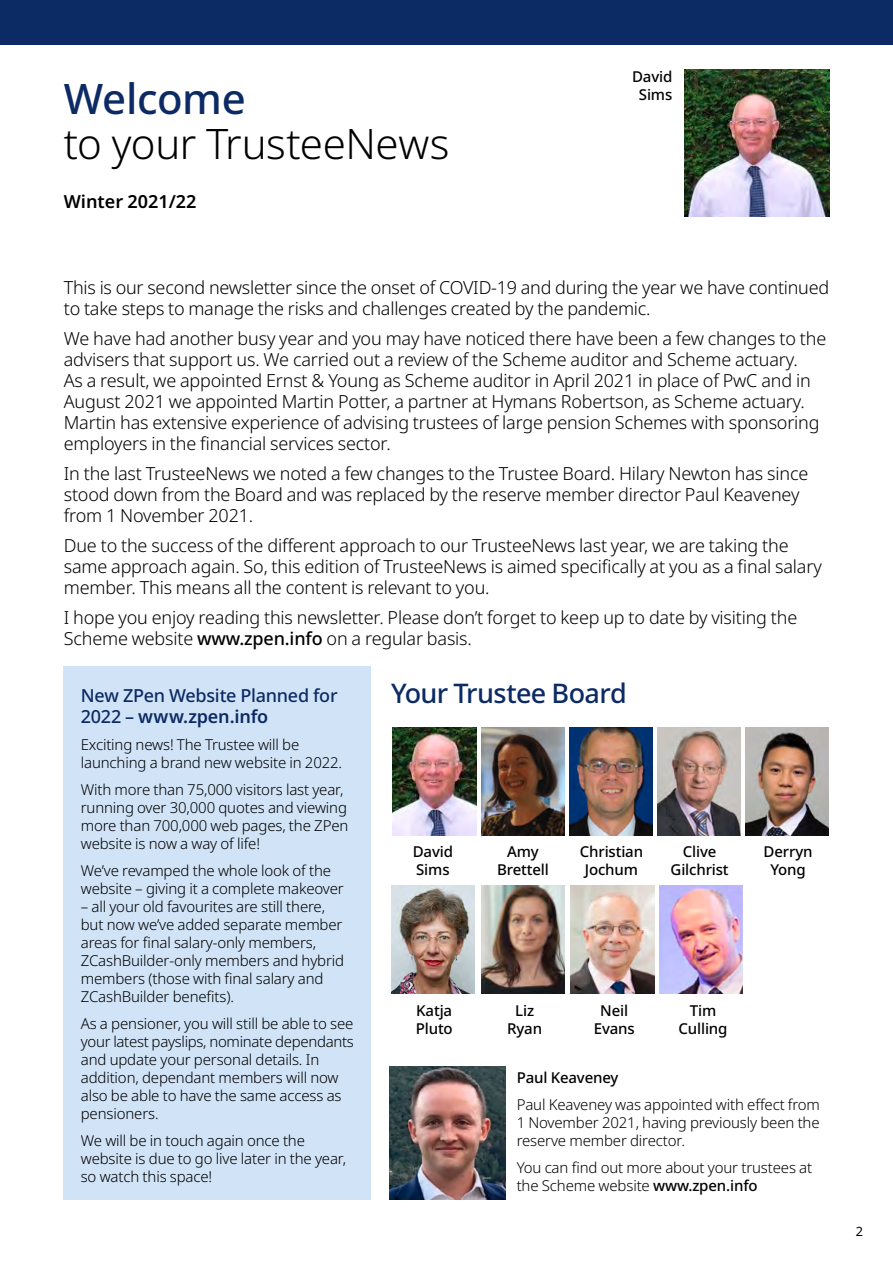
<style>
.page{position:relative;width:893px;height:1263px;background:#fff}
.page>*{position:absolute;margin:0;border:0;box-sizing:border-box;transform-origin:0 0}
.t1{font:300 42px "Noto Sans";letter-spacing:-.01em;color:#000}
.t2{font:500 42px "Noto Sans";letter-spacing:-.01em;color:#0c2a64}
.t3{font:500 27px "Noto Sans";letter-spacing:-.025em;color:#0c2a64}
.t4{font:300 18px/21px "Noto Sans";letter-spacing:-.01em;color:#000}
.t5{font:500 18px/21px "Noto Sans";letter-spacing:-.015em;color:#0c2a64}
.t6{font:600 18px "Noto Sans";color:#000}
.t7{font:300 15px/18px "Noto Sans";letter-spacing:-.01em;color:#000}
.t8{font:500 15px/18px "Noto Sans";letter-spacing:-.01em;color:#000;text-align:center}
.t9{font:12.75px "Noto Sans";color:#000}
.s1{font-weight:500}
.s2{font-weight:600}
</style>
<div class="page">
<div style="left:64px;top:666px;width:307px;height:533px;background:#d1e3f6"></div>
<img style="left:657px;top:728px;width:84px;height:108px">
<img style="left:481px;top:728px;width:84px;height:108px">
<img style="left:393px;top:728px;width:83px;height:108px">
<img style="left:481px;top:886px;width:84px;height:108px">
<img style="left:391px;top:886px;width:84px;height:108px">
<img style="left:659px;top:886px;width:83px;height:108px">
<img style="left:569px;top:728px;width:84px;height:108px">
<img style="left:746px;top:728px;width:83px;height:108px">
<img style="left:571px;top:886px;width:83px;height:108px">
<img style="left:684px;top:69px;width:145px;height:147px">
<div style="left:0;top:0;width:893px;height:45px;background:#0c2a64"></div>
<img style="left:389px;top:1066px;width:116px;height:133px">
<h1 class="t2" style="left:64px;top:69px;width:184px">Welcome</h1>
<h1 class="t1" style="left:64px;top:114px;width:387px">to your TrusteeNews</h1>
<p class="t6" style="left:64px;top:189px;width:134px">Winter 2021/22</p>
<p class="t8" style="left:632px;top:68px;width:42px">David<br>Sims</p>
<p class="t4" style="left:64px;top:277px;width:767px">This is our second newsletter since the onset of COVID-19 and during the year we have continued to take steps to manage the risks and challenges created by the pandemic.</p>
<p class="t4" style="left:64px;top:328px;width:764px">We have had another busy year and you may have noticed there have been a few changes to the advisers that support us. We carried out a review of the Scheme auditor and Scheme actuary.<br>As a result, we appointed Ernst &amp; Young as Scheme auditor in April 2021 in place of PwC and in August 2021 we appointed Martin Potter, a partner at Hymans Robertson, as Scheme actuary.<br>Martin has extensive experience of advising trustees of large pension Schemes with sponsoring employers in the financial services sector.</p>
<p class="t4" style="left:64px;top:463px;width:746px">In the last TrusteeNews we noted a few changes to the Trustee Board. Hilary Newton has since stood down from the Board and was replaced by the reserve member director Paul Keaveney from 1 November 2021.</p>
<p class="t4" style="left:64px;top:535px;width:759px">Due to the success of the different approach to our TrusteeNews last year, we are taking the same approach again. So, this edition of TrusteeNews is aimed specifically at you as a final salary member. This means all the content is relevant to you.</p>
<p class="t4" style="left:64px;top:607px;width:735px">I hope you enjoy reading this newsletter. Please don’t forget to keep up to date by visiting the<br>Scheme website <span class="s1">www.zpen.info</span> on a regular basis.</p>
<p class="t5" style="left:81px;top:685px;width:258px">New ZPen Website Planned for<br>2022 – <span class="s2">www.zpen.info</span></p>
<p class="t7" style="left:81px;top:736px;width:263px">Exciting news! The Trustee will be launching a brand new website in 2022.</p>
<p class="t7" style="left:81px;top:781px;width:269px">With more than 75,000 visitors last year, running over 30,000 quotes and viewing more than 700,000 web pages, the ZPen website is now a way of life!</p>
<p class="t7" style="left:81px;top:862px;width:265px">We’ve revamped the whole look of the website – giving it a complete makeover</p>
<p class="t7" style="left:81px;top:898px;width:265px">– all your old favourites are still there, but now we’ve added separate member areas for final salary-only members, ZCashBuilder-only members and hybrid members (those with final salary and ZCashBuilder benefits).</p>
<p class="t7" style="left:81px;top:1015px;width:275px">As a pensioner, you will still be able to see your latest payslips, nominate dependants and update your personal details. In addition, dependant members will now also be able to have the same access as pensioners.</p>
<p class="t7" style="left:81px;top:1132px;width:267px">We will be in touch again once the website is due to go live later in the year, so watch this space!</p>
<h2 class="t3" style="left:391px;top:674px;width:237px">Your Trustee Board</h2>
<p class="t8" style="left:413px;top:843px;width:42px;text-align:left">David<br>Sims</p>
<p class="t8" style="left:580px;top:843px;width:65px">Christian<br>Jochum</p>
<p class="t8" style="left:671px;top:843px;width:60px">Clive<br>Gilchrist</p>
<p class="t8" style="left:764px;top:843px;width:50px">Derryn<br>Yong</p>
<p class="t8" style="left:497px;top:843px;width:53px">Amy<br>Brettell</p>
<p class="t8" style="left:416px;top:1001px;width:38px;text-align:left">Katja<br>Pluto</p>
<p class="t8" style="left:507px;top:1001px;width:37px">Liz<br>Ryan</p>
<p class="t8" style="left:594px;top:1001px;width:42px">Neil<br>Evans</p>
<p class="t8" style="left:678px;top:1001px;width:51px">Tim<br>Culling</p>
<p class="t8" style="left:517px;top:1069px;width:103px">Paul Keaveney</p>
<p class="t7" style="left:517px;top:1096px;width:305px;text-align:justify">Paul Keaveney was appointed with effect from 1 November 2021, having previously been the reserve member director.</p>
<p class="t7" style="left:517px;top:1159px;width:297px">You can find out more about your trustees at the Scheme website <span class="s1">www.zpen.info</span></p>
<p class="t9" style="left:856px;top:1222px;width:9px">2</p>
</div>
